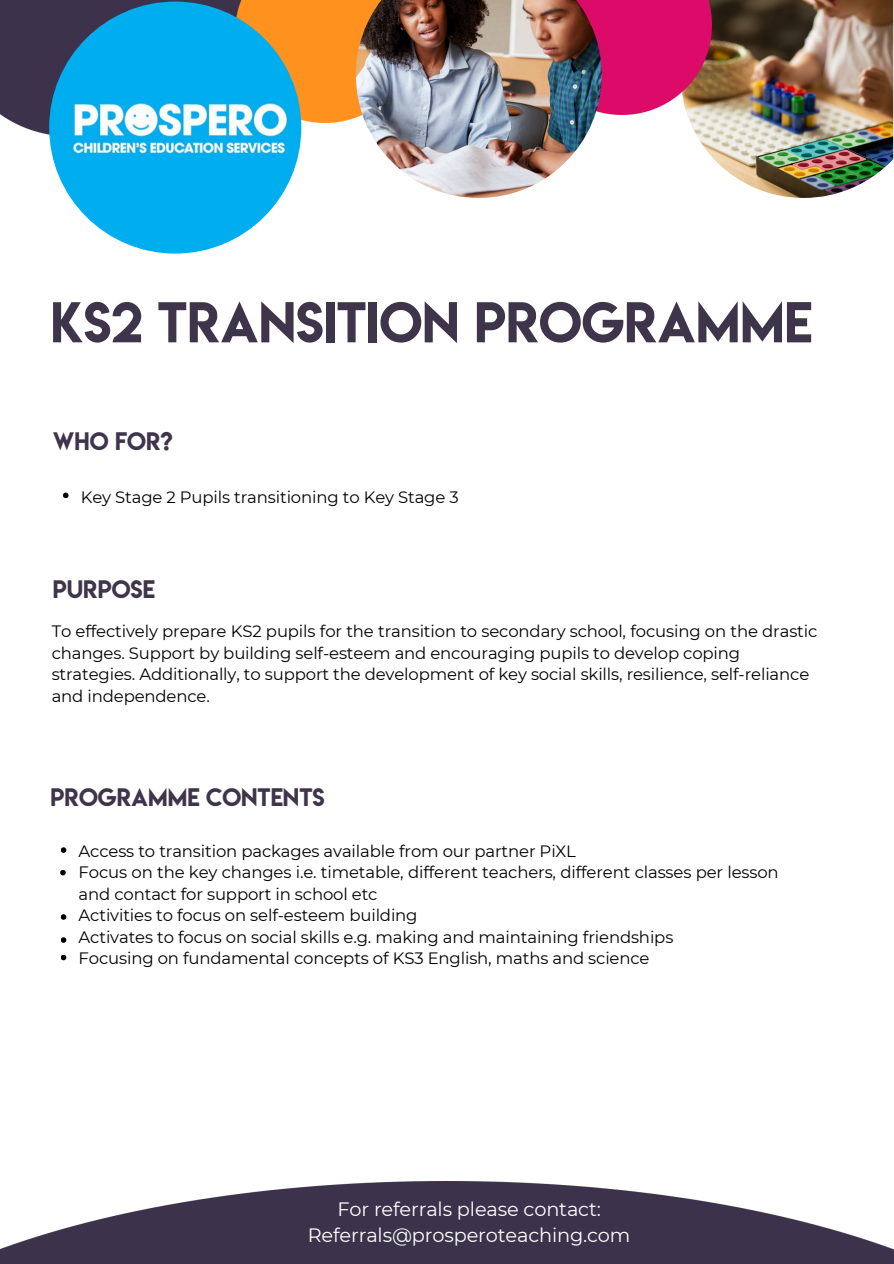
<style>
.page{position:relative;width:894px;height:1264px;background:#fff}
.page>*{position:absolute;margin:0;border:0;box-sizing:border-box;transform-origin:0 0}
.t1{font:51px "Lemon Milk";color:#3e354b}
.t2{font:22.5px "Lemon Milk";color:#3e354b}
.t3{font:19.35px/25.8px "Montserrat";letter-spacing:-.005em;color:#fff;text-align:center}
.t4{font:16.5px/21.3px "Montserrat";letter-spacing:-.01em;color:#000}
</style>
<div class="page">
<img style="left:0;top:0;width:893px;height:961px">
<img style="left:680px;top:0;width:212px;height:198px">
<div style="left:235px;top:0;width:121px;height:123px;background:#ff911e"></div>
<img style="left:601px;top:0;width:110px;height:114px">
<img style="left:356px;top:0;width:245px;height:198px">
<img style="left:49px;top:2px;width:252px;height:251px;border-radius:50%">
<img style="left:0;top:1181px;width:893px;height:82px">
<svg style="left:61px;top:847px;width:5px;height:5px"></svg>
<svg style="left:61px;top:914px;width:5px;height:5px"></svg>
<svg style="left:61px;top:937px;width:5px;height:5px"></svg>
<svg style="left:63px;top:492px;width:6px;height:6px"></svg>
<svg style="left:60px;top:869px;width:6px;height:6px"></svg>
<svg style="left:61px;top:954px;width:5px;height:6px"></svg>
<p class="t1" style="left:51px;top:286px;width:762px">KS2 TRANSITION PROGRAMME</p>
<p class="t2" style="left:53px;top:425px;width:121px">WHO FOR?</p>
<p class="t4" style="left:81px;top:486px;width:379px">Key Stage 2 Pupils transitioning to Key Stage 3</p>
<h2 class="t2" style="left:53px;top:573px;width:104px">PURPOSE</h2>
<h2 class="t4" style="left:52px;top:620px;width:767px">To effectively prepare KS2 pupils for the transition to secondary school, focusing on the drastic changes. Support by building self-esteem and encouraging pupils to develop coping</h2>
<p class="t4" style="left:52px;top:663px;width:759px">strategies. Additionally, to support the development of key social skills, resilience, self-reliance and independence.</p>
<p class="t2" style="left:51px;top:781px;width:275px">PROGRAMME CONTENTS</p>
<p class="t4" style="left:79px;top:840px;width:498px">Access to transition packages available from our partner PiXL</p>
<p class="t4" style="left:79px;top:861px;width:701px">Focus on the key changes i.e. timetable, different teachers, different classes per lesson and contact for support in school etc</p>
<h1 class="t4" style="left:79px;top:904px;width:340px">Activities to focus on self-esteem building</h1>
<h2 class="t4" style="left:79px;top:926px;width:596px">Activates to focus on social skills e.g. making and maintaining friendships</h2>
<p class="t4" style="left:79px;top:947px;width:572px">Focusing on fundamental concepts of KS3 English, maths and science</p>
<p class="t3" style="left:308px;top:1196px;width:324px">For referrals please contact:<br>Referrals@prosperoteaching.com</p>
</div>
